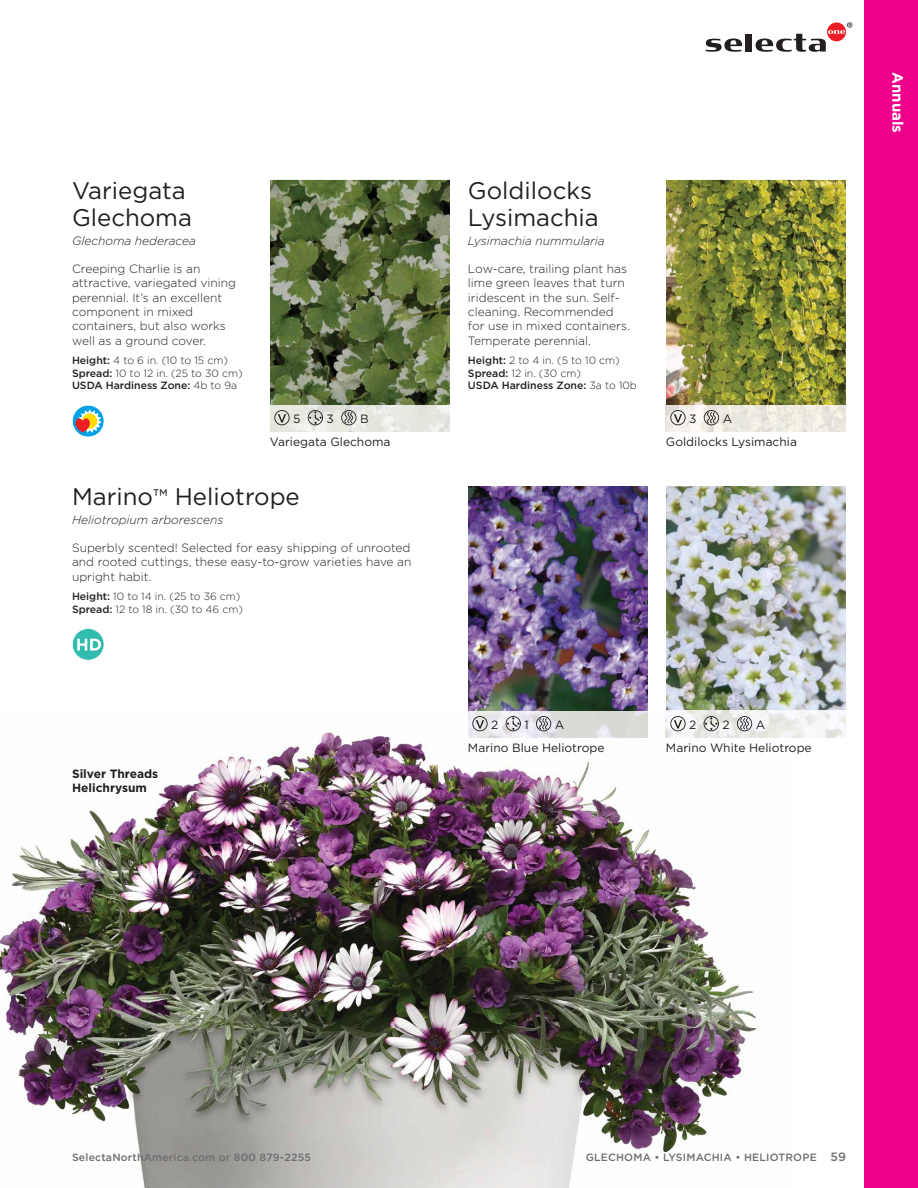
<style>
.page{position:relative;width:918px;height:1188px;background:#fff}
.page>*{position:absolute;margin:0;border:0;box-sizing:border-box;transform-origin:0 0}
.t1{font:24px/27px "Gotham";color:#231f20}
.t2{font:700 15px "Gotham";color:#fff}
.t3{font:300 12px/14.4px "Gotham";color:#231f20}
.t4{font:12px "Gotham";color:#231f20}
.t5{font:italic 300 12px "Gotham";color:#231f20}
.t6{font:700 12px/14.4px "Gotham";color:#231f20}
.t7{font:300 10.5px/12.6px "Gotham";color:#231f20}
.t8{font:500 10.5px "Gotham";letter-spacing:.02em;color:#6d6e71}
.s1{font-weight:500}
.s2{font-size:21px}
.s3{font-size:12px}
</style>
<div class="page">
<img style="left:19px;top:732px;width:457px;height:138px">
<img style="left:476px;top:761px;width:159px;height:109px">
<img style="left:635px;top:717px;width:46px;height:153px">
<img style="left:0;top:870px;width:757px;height:318px">
<svg style="left:706px;top:39px;width:36px;height:13px"></svg>
<div style="left:746px;top:34px;width:6px;height:18px;background:#231f20"></div>
<svg style="left:756px;top:22px;width:96px;height:30px"></svg>
<div style="left:864px;top:0;width:54px;height:1188px;background:#ec008c"></div>
<svg style="left:72px;top:405px;width:32px;height:32px"></svg>
<svg style="left:72px;top:628px;width:32px;height:33px"></svg>
<img style="left:270px;top:180px;width:180px;height:225px">
<img style="left:468px;top:486px;width:180px;height:225px">
<img style="left:666px;top:486px;width:180px;height:225px">
<img style="left:666px;top:180px;width:180px;height:225px">
<img style="left:270px;top:405px;width:180px;height:27px">
<img style="left:468px;top:711px;width:180px;height:27px">
<img style="left:666px;top:711px;width:180px;height:27px">
<img style="left:666px;top:405px;width:180px;height:27px">
<svg style="left:274px;top:410px;width:16px;height:15px"></svg>
<svg style="left:308px;top:410px;width:15px;height:15px"></svg>
<svg style="left:341px;top:410px;width:16px;height:15px"></svg>
<svg style="left:472px;top:716px;width:16px;height:15px"></svg>
<svg style="left:506px;top:716px;width:15px;height:15px"></svg>
<svg style="left:536px;top:716px;width:15px;height:15px"></svg>
<svg style="left:670px;top:716px;width:16px;height:15px"></svg>
<svg style="left:704px;top:716px;width:15px;height:15px"></svg>
<svg style="left:737px;top:716px;width:15px;height:15px"></svg>
<svg style="left:670px;top:410px;width:16px;height:15px"></svg>
<svg style="left:704px;top:410px;width:15px;height:15px"></svg>
<h1 class="t1" style="left:72px;top:177px;width:122px">Variegata<br>Glechoma</h1>
<p class="t5" style="left:72px;top:233px;width:126px">Glechoma hederacea</p>
<p class="t3" style="left:72px;top:261px;width:166px">Creeping Charlie is an attractive, variegated vining perennial. It’s an excellent component in mixed containers, but also works well as a ground cover.</p>
<p class="t7" style="left:72px;top:354px;width:172px"><span class="s1">Height:</span> 4 to 6 in. (10 to 15 cm)<br><span class="s1">Spread:</span> 10 to 12 in. (25 to 30 cm)<br><span class="s1">USDA Hardiness Zone:</span> 4b to 9a</p>
<p class="t4" style="left:293px;top:411px;width:9px">5</p>
<p class="t4" style="left:327px;top:411px;width:9px">3</p>
<p class="t4" style="left:360px;top:411px;width:10px">B</p>
<p class="t4" style="left:270px;top:434px;width:122px">Variegata Glechoma</p>
<h1 class="t1" style="left:72px;top:483px;width:229px">Marino<span class="s2">™</span> Heliotrope</h1>
<p class="t5" style="left:72px;top:512px;width:153px">Heliotropium arborescens</p>
<p class="t3" style="left:72px;top:540px;width:341px;text-align:justify">Superbly scented! Selected for easy shipping of unrooted and rooted cuttings, these easy-to-grow varieties have an upright habit.</p>
<p class="t7" style="left:72px;top:590px;width:172px"><span class="s1">Height:</span> 10 to 14 in. (25 to 36 cm)<br><span class="s1">Spread:</span> 12 to 18 in. (30 to 46 cm)</p>
<p class="t6" style="left:72px;top:766px;width:88px">Silver Threads<br>Helichrysum</p>
<h1 class="t1" style="left:468px;top:177px;width:132px">Goldilocks<br>Lysimachia</h1>
<p class="t5" style="left:468px;top:233px;width:138px">Lysimachia nummularia</p>
<p class="t3" style="left:468px;top:261px;width:163px">Low-care, trailing plant has lime green leaves that turn iridescent in the sun. Self&shy;cleaning. Recommended for use in mixed containers.<br>Temperate perennial.</p>
<p class="t7" style="left:468px;top:354px;width:170px"><span class="s1">Height:</span> 2 to 4 in. (5 to 10 cm)<br><span class="s1">Spread:</span> 12 in. (30 cm)<br><span class="s1">USDA Hardiness Zone:</span> 3a to 10b</p>
<p class="t4" style="left:689px;top:411px;width:9px">3</p>
<p class="t4" style="left:723px;top:411px;width:11px">A</p>
<p class="t4" style="left:666px;top:434px;width:133px">Goldilocks Lysimachia</p>
<p class="t4" style="left:491px;top:717px;width:9px">2</p>
<p class="t4" style="left:525px;top:717px;width:6px">1</p>
<p class="t4" style="left:555px;top:717px;width:11px">A</p>
<p class="t4" style="left:689px;top:717px;width:9px">2</p>
<p class="t4" style="left:723px;top:717px;width:9px">2</p>
<p class="t4" style="left:756px;top:717px;width:11px">A</p>
<p class="t4" style="left:468px;top:740px;width:138px">Marino Blue Heliotrope</p>
<p class="t4" style="left:666px;top:740px;width:147px">Marino White Heliotrope</p>
<p class="t2" style="left:908px;top:72px;width:62px;rotate:90deg">Annuals</p>
<p class="t8" style="left:72px;top:1150px;width:240px">SelectaNorthAmerica.com or 800 879-2255</p>
<p class="t8" style="left:586px;top:1150px;width:262px">GLECHOMA • LYSIMACHIA • HELIOTROPE <span class="s3">59</span></p>
</div>
